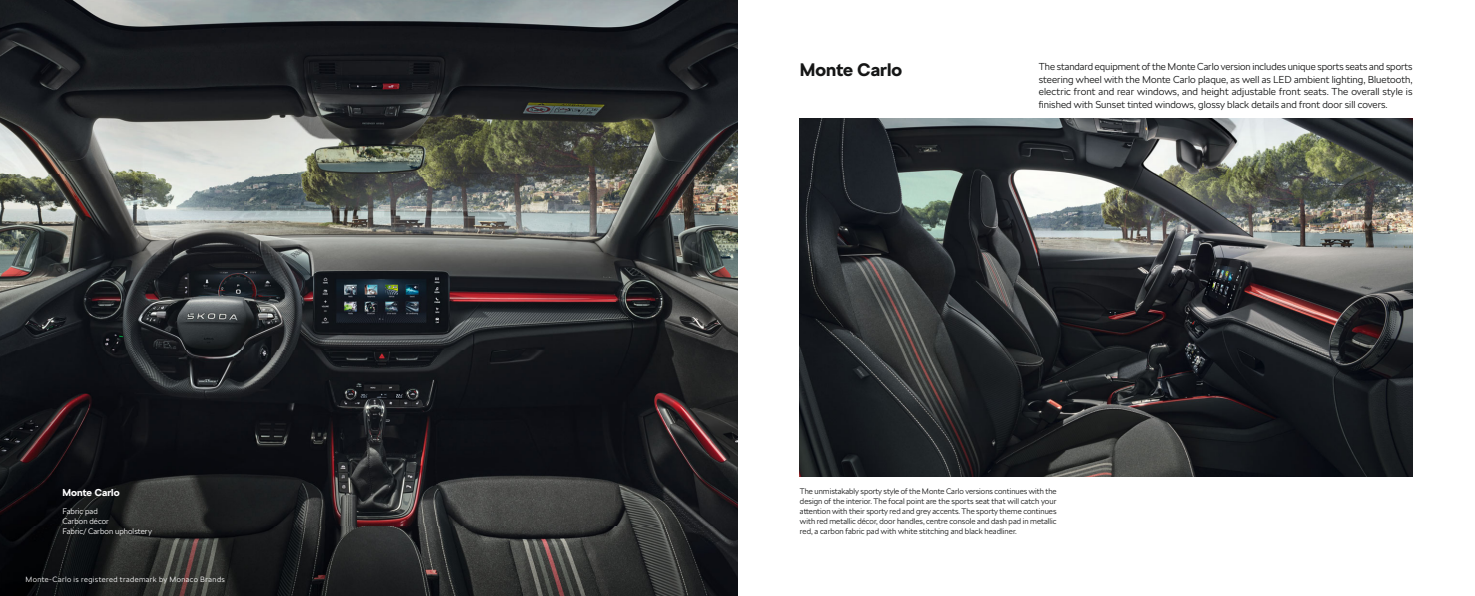
<style>
.page{position:relative;width:1475px;height:596px;background:#fff}
.page>*{position:absolute;margin:0;border:0;box-sizing:border-box;transform-origin:0 0}
.t1{font:700 18px "SKODA Next";color:#151616}
.t2{font:300 10px/12.5px "SKODA Next";letter-spacing:.005em;color:#151616;text-align:justify}
.t3{font:700 10px "SKODA Next";letter-spacing:.005em;color:#fff}
.t4{font:300 8px/10px "SKODA Next";letter-spacing:.005em;color:#151616;text-align:justify}
.t5{font:300 8px/10px "SKODA Next";letter-spacing:.005em;color:#fff}
.t6{font:300 7.6px "SKODA Next";letter-spacing:.05em;color:#fff}
</style>
<div class="page">
<img style="left:799px;top:119px;width:613px;height:357px">
<img style="left:0;top:0;width:737px;height:595px">
<p class="t3" style="left:62px;top:489px;width:59px">Monte Carlo</p>
<p class="t5" style="left:62px;top:506px;width:91px">Fabric pad<br>Carbon décor<br>Fabric/ Carbon upholstery</p>
<p class="t6" style="left:26px;top:576px;width:201px">Monte-Carlo is registered trademark by Monaco Brands</p>
<h1 class="t1" style="left:799px;top:63px;width:104px">Monte Carlo</h1>
<p class="t2" style="left:1038px;top:61px;width:375px">The standard equipment of the Monte Carlo version includes unique sports seats and sports steering wheel with the Monte Carlo plaque, as well as LED ambient lighting, Bluetooth, electric front and rear windows, and height adjustable front seats. The overall style is finished with Sunset tinted windows, glossy black details and front door sill covers.</p>
<p class="t4" style="left:799px;top:486px;width:258px">The unmistakably sporty style of the Monte Carlo versions continues with the design of the interior. The focal point are the sports seat that will catch your attention with their sporty red and grey accents. The sporty theme continues with red metallic décor, door handles, centre console and dash pad in metallic red, a carbon fabric pad with white stitching and black headliner.</p>
</div>
